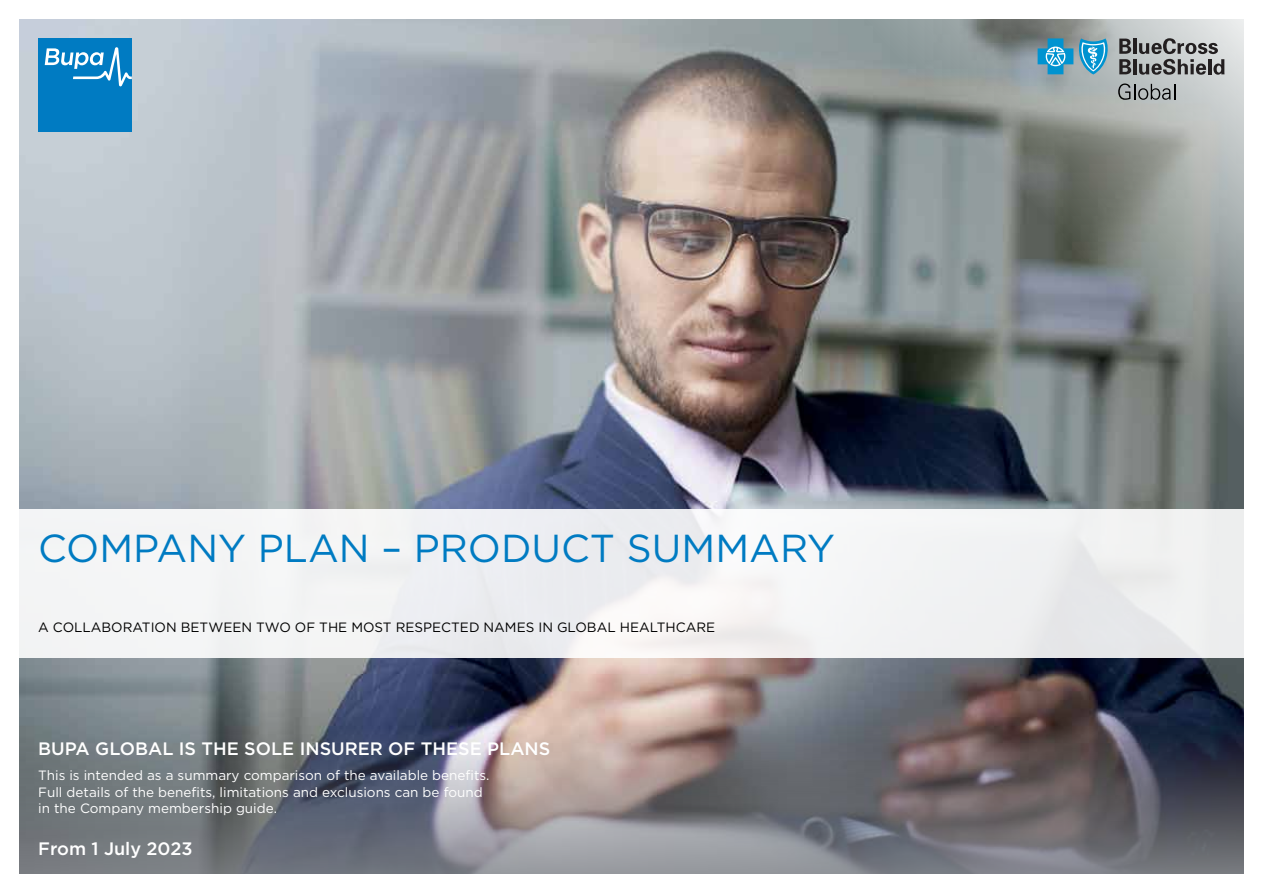
<style>
.page{position:relative;width:1263px;height:893px;background:#fff}
.page>*{position:absolute;margin:0;border:0;box-sizing:border-box;transform-origin:0 0}
.t1{font:39px "Gotham";color:#007bc2}
.t2{font:500 18px "Gotham";color:#fff}
.t3{font:13.5px/16.5px "Gotham";color:#fff}
.t4{font:13.5px "Gotham";color:#000}
</style>
<div class="page">
<img style="left:19px;top:19px;width:1225px;height:490px">
<img style="left:19px;top:658px;width:1225px;height:216px">
<svg style="left:38px;top:38px;width:94px;height:94px;background:#1686c7"></svg>
<svg style="left:801px;top:19px;width:443px;height:424px;background:#7d8383"></svg>
<svg style="left:1118px;top:84px;width:57px;height:16px"></svg>
<hr style="left:1133px;top:39px;width:3px;height:15px;background:#231f20">
<svg style="left:1119px;top:38px;width:12px;height:37px"></svg>
<hr style="left:1133px;top:59px;width:3px;height:15px;background:#231f20">
<svg style="left:1139px;top:38px;width:85px;height:37px;background:#919393"></svg>
<svg style="left:1037px;top:38px;width:71px;height:37px;background:#5ba6c5"></svg>
<div style="left:0;top:509px;width:1263px;height:149px;background:linear-gradient(to right,#f4f5f6,#efeff0)"></div>
<h1 class="t1" style="left:38px;top:524px;width:798px">COMPANY PLAN – PRODUCT SUMMARY</h1>
<p class="t4" style="left:38px;top:619px;width:678px">A COLLABORATION BETWEEN TWO OF THE MOST RESPECTED NAMES IN GLOBAL HEALTHCARE</p>
<h2 class="t2" style="left:38px;top:737px;width:514px">BUPA GLOBAL IS THE SOLE INSURER OF THESE PLANS</h2>
<p class="t3" style="left:38px;top:767px;width:453px">This is intended as a summary comparison of the available benefits.<br>Full details of the benefits, limitations and exclusions can be found in the Company membership guide.</p>
<h2 class="t2" style="left:38px;top:837px;width:156px">From 1 July 2023</h2>
</div>
